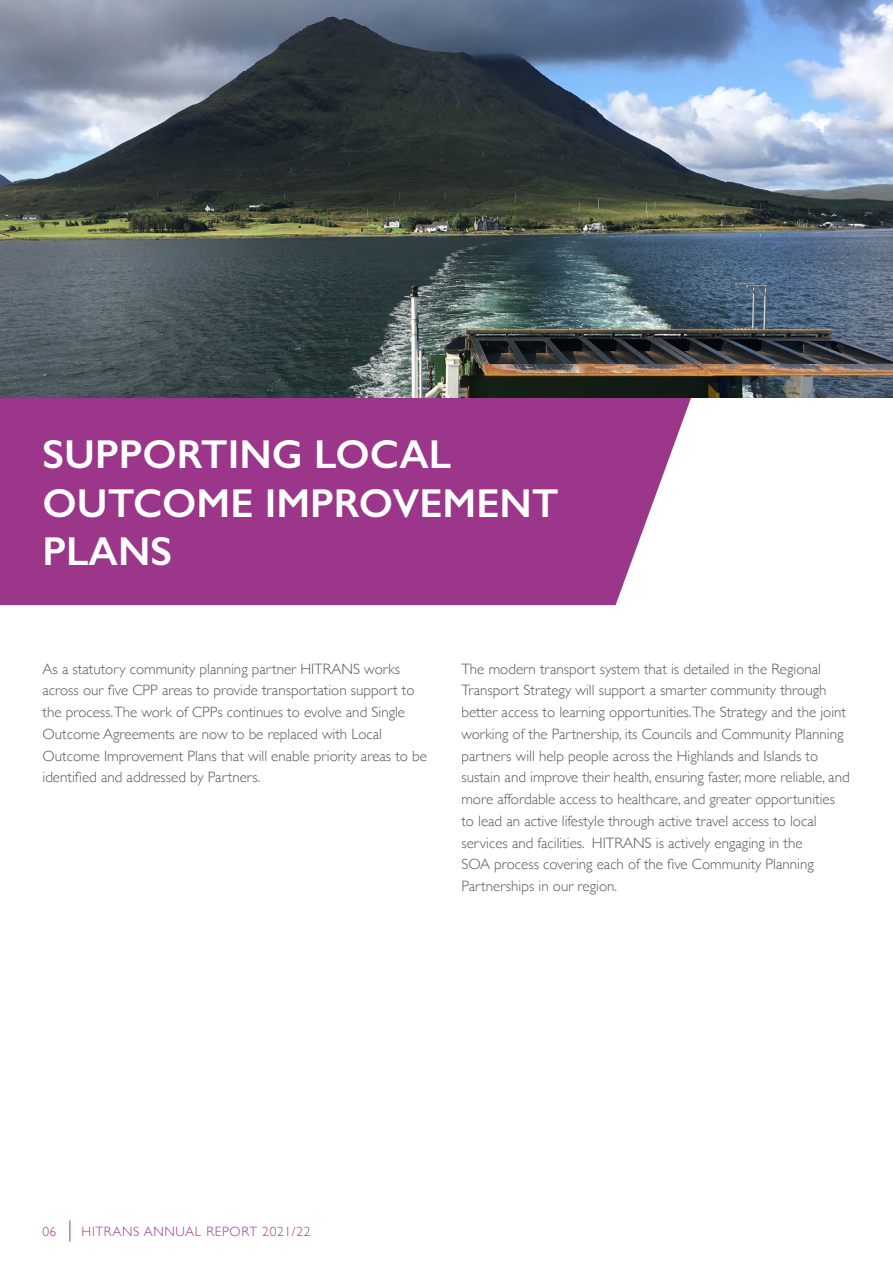
<style>
.page{position:relative;width:893px;height:1263px;background:#fff}
.page>*{position:absolute;margin:0;border:0;box-sizing:border-box;transform-origin:0 0}
.head{font:600 40.5px/48.6px "Gill Sans";color:#fff}
.bullet_old{font:300 15px/21.8px "Gill Sans";color:#575756}
.t1{font:300 13.5px "Gill Sans";letter-spacing:.05em;color:#9b368b}
</style>
<div class="page">
<svg style="left:70px;top:1220px;width:1px;height:22px"></svg>
<div style="left:0;top:397px;width:691px;height:208px;background:#9b368b"></div>
<img style="left:0;top:0;width:893px;height:397px">
<p class="head" style="left:43px;top:430px;width:518px">SUPPORTING LOCAL<br>OUTCOME IMPROVEMENT<br>PLANS</p>
<p class="bullet_old" style="left:43px;top:657px;width:386px">As a statutory community planning partner HITRANS works across our five CPP areas to provide transportation support to the process.The work of CPPs continues to evolve and Single Outcome Agreements are now to be replaced with Local Outcome Improvement Plans that will enable priority areas to be identified and addressed by Partners.</p>
<p class="bullet_old" style="left:461px;top:657px;width:390px">The modern transport system that is detailed in the Regional Transport Strategy will support a smarter community through better access to learning opportunities.The Strategy and the joint working of the Partnership, its Councils and Community Planning partners will help people across the Highlands and Islands to sustain and improve their health, ensuring faster, more reliable, and more affordable access to healthcare, and greater opportunities to lead an active lifestyle through active travel access to local services and facilities. HITRANS is actively engaging in the<br>SOA process covering each of the five Community Planning Partnerships in our region.</p>
<p class="t1" style="left:43px;top:1221px;width:15px">06</p>
<p class="t1" style="left:82px;top:1221px;width:230px">HITRANS ANNUAL REPORT 2021/22</p>
</div>
